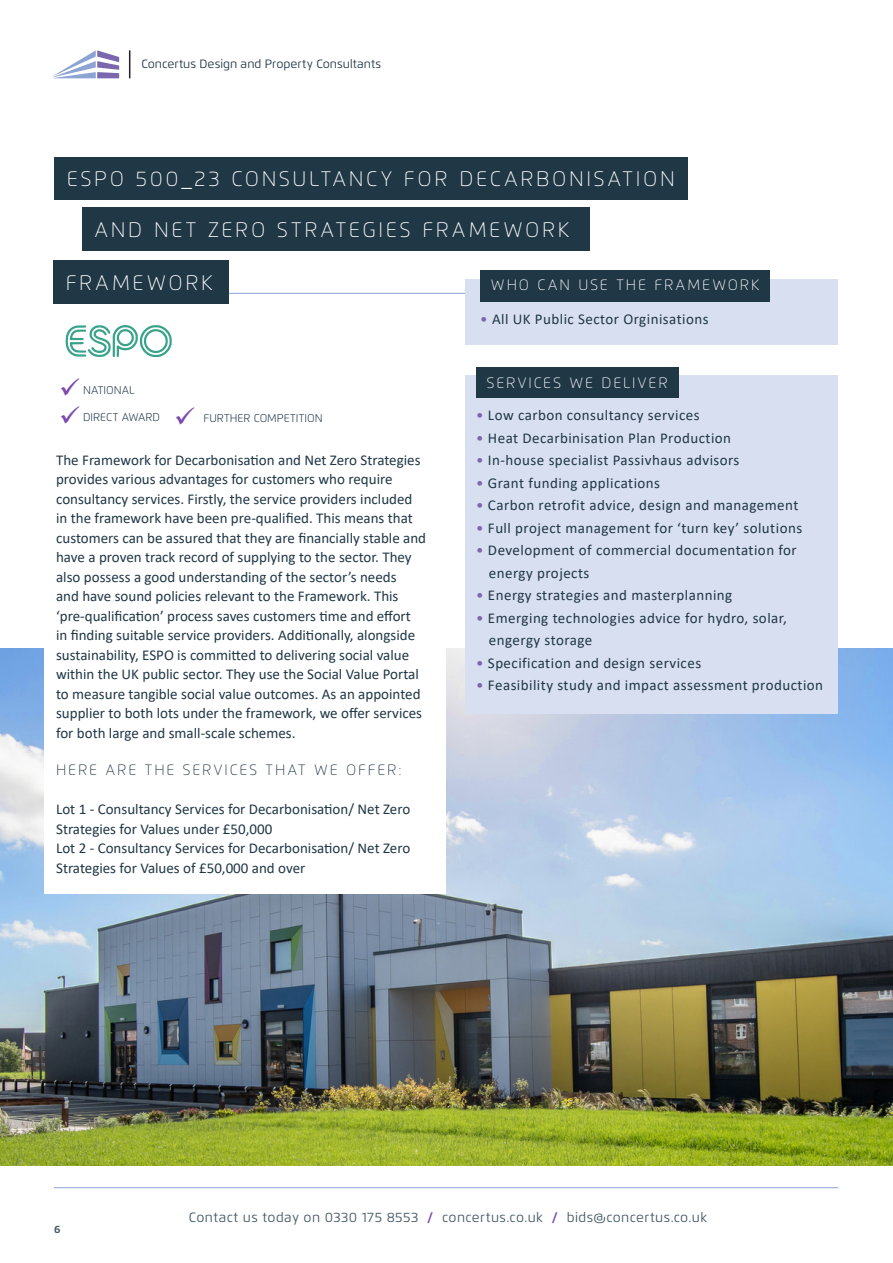
<style>
.page{position:relative;width:893px;height:1263px;background:#fff}
.page>*{position:absolute;margin:0;border:0;box-sizing:border-box;transform-origin:0 0}
.t1{font:100 21px "Flexo";letter-spacing:.125em;color:#fff}
.t2{font:15px/19.5px "Calibri";color:#203746}
.t3{font:15px/22.5px "Calibri";letter-spacing:.03em;color:#203746}
.t4{font:100 15px "Flexo";letter-spacing:.125em;color:#fff}
.t5{font:100 15px "Flexo";letter-spacing:.125em;color:#203746}
.t6{font:13.5px "Flexo";letter-spacing:.03em;color:#445964}
.t7{font:12px "Flexo";color:#203746}
.t8{font:300 11.25px "Flexo";color:#203746}
.t9{font:700 10.5px "Flexo";color:#445964}
.s1{color:#7c4aad}
.s2{color:#7a67ae}
.s3{font-weight:700;color:#7c4aad}
</style>
<div class="page">
<hr style="left:54px;top:1187px;width:784px;height:1px;background:#8ba4d4">
<svg style="left:129px;top:50px;width:1px;height:28px"></svg>
<svg style="left:53px;top:50px;width:66px;height:28px"></svg>
<img style="left:0;top:648px;width:893px;height:517px">
<div style="left:44px;top:575px;width:402px;height:318px;background:#fff"></div>
<hr style="left:57px;top:293px;width:757px;height:1px;background:#8ba4d4">
<div style="left:465px;top:279px;width:373px;height:66px;background:#d8dff0"></div>
<div style="left:465px;top:376px;width:373px;height:338px;background:#d8dff0"></div>
<div style="left:476px;top:367px;width:203px;height:31px;background:#203746"></div>
<div style="left:480px;top:270px;width:290px;height:31px;background:#203746"></div>
<div style="left:54px;top:157px;width:634px;height:42px;background:#203746"></div>
<div style="left:82px;top:207px;width:507px;height:44px;background:#203746"></div>
<div style="left:53px;top:260px;width:175px;height:43px;background:#203746"></div>
<svg style="left:66px;top:325px;width:106px;height:32px"></svg>
<p class="t7" style="left:141px;top:57px;width:241px">Concertus Design and Property Consultants</p>
<h1 class="t1" style="left:67px;top:166px;width:609px">ESPO 500_23 CONSULTANCY FOR DECARBONISATION</h1>
<h1 class="t1" style="left:95px;top:217px;width:477px">AND NET ZERO STRATEGIES FRAMEWORK</h1>
<h1 class="t1" style="left:66px;top:270px;width:149px">FRAMEWORK</h1>
<p class="t4" style="left:491px;top:276px;width:270px">WHO CAN USE THE FRAMEWORK</p>
<p class="t8" style="left:83px;top:383px;width:53px">NATIONAL</p>
<p class="t8" style="left:83px;top:410px;width:79px">DIRECT AWARD</p>
<p class="t8" style="left:174px;top:411px;width:150px"><span class="s1">✓</span> FURTHER COMPETITION</p>
<p class="t2" style="left:56px;top:450px;width:372px">The Framework for Decarbonisation and Net Zero Strategies provides various advantages for customers who require consultancy services. Firstly, the service providers included in the framework have been pre-qualified. This means that customers can be assured that they are financially stable and have a proven track record of supplying to the sector. They also possess a good understanding of the sector’s needs<br>and have sound policies relevant to the Framework. This ‘pre-qualification’ process saves customers time and effort<br>in finding suitable service providers. Additionally, alongside sustainability, ESPO is committed to delivering social value within the UK public sector. They use the Social Value Portal to measure tangible social value outcomes. As an appointed supplier to both lots under the framework, we offer services for both large and small-scale schemes.</p>
<p class="t5" style="left:56px;top:761px;width:347px">HERE ARE THE SERVICES THAT WE OFFER:</p>
<p class="t2" style="left:56px;top:799px;width:356px">Lot 1 - Consultancy Services for Decarbonisation/ Net Zero Strategies for Values under £50,000<br>Lot 2 - Consultancy Services for Decarbonisation/ Net Zero Strategies for Values of £50,000 and over</p>
<p class="t3" style="left:480px;top:307px;width:230px"><span class="s2">•</span> All UK Public Sector Orginisations</p>
<p class="t4" style="left:487px;top:373px;width:182px">SERVICES WE DELIVER</p>
<p class="t3" style="left:476px;top:404px;width:225px"><span class="s2">•</span> Low carbon consultancy services</p>
<p class="t3" style="left:476px;top:426px;width:256px"><span class="s2">•</span> Heat Decarbinisation Plan Production</p>
<p class="t3" style="left:476px;top:449px;width:265px"><span class="s2">•</span> In-house specialist Passivhaus advisors</p>
<p class="t3" style="left:476px;top:471px;width:185px"><span class="s2">•</span> Grant funding applications</p>
<p class="t3" style="left:476px;top:494px;width:324px"><span class="s2">•</span> Carbon retrofit advice, design and management</p>
<p class="t3" style="left:476px;top:516px;width:327px"><span class="s2">•</span> Full project management for ‘turn key’ solutions</p>
<p class="t3" style="left:489px;top:539px;width:309px;text-indent:-13px"><span class="s2">•</span> Development of commercial documentation for energy projects</p>
<p class="t3" style="left:476px;top:584px;width:258px"><span class="s2">•</span> Energy strategies and masterplanning</p>
<p class="t3" style="left:489px;top:606px;width:299px;text-indent:-13px"><span class="s2">•</span> Emerging technologies advice for hydro, solar, engergy storage</p>
<p class="t3" style="left:476px;top:651px;width:226px"><span class="s2">•</span> Specification and design services</p>
<p class="t3" style="left:476px;top:674px;width:348px"><span class="s2">•</span> Feasibility study and impact assessment production</p>
<p class="t9" style="left:54px;top:1223px;width:8px">6</p>
<p class="t6" style="left:189px;top:1209px;width:520px">Contact us today on 0330 175 8553 <span class="s3">/</span> concertus.co.uk <span class="s3">/</span> bids@concertus.co.uk</p>
</div>
